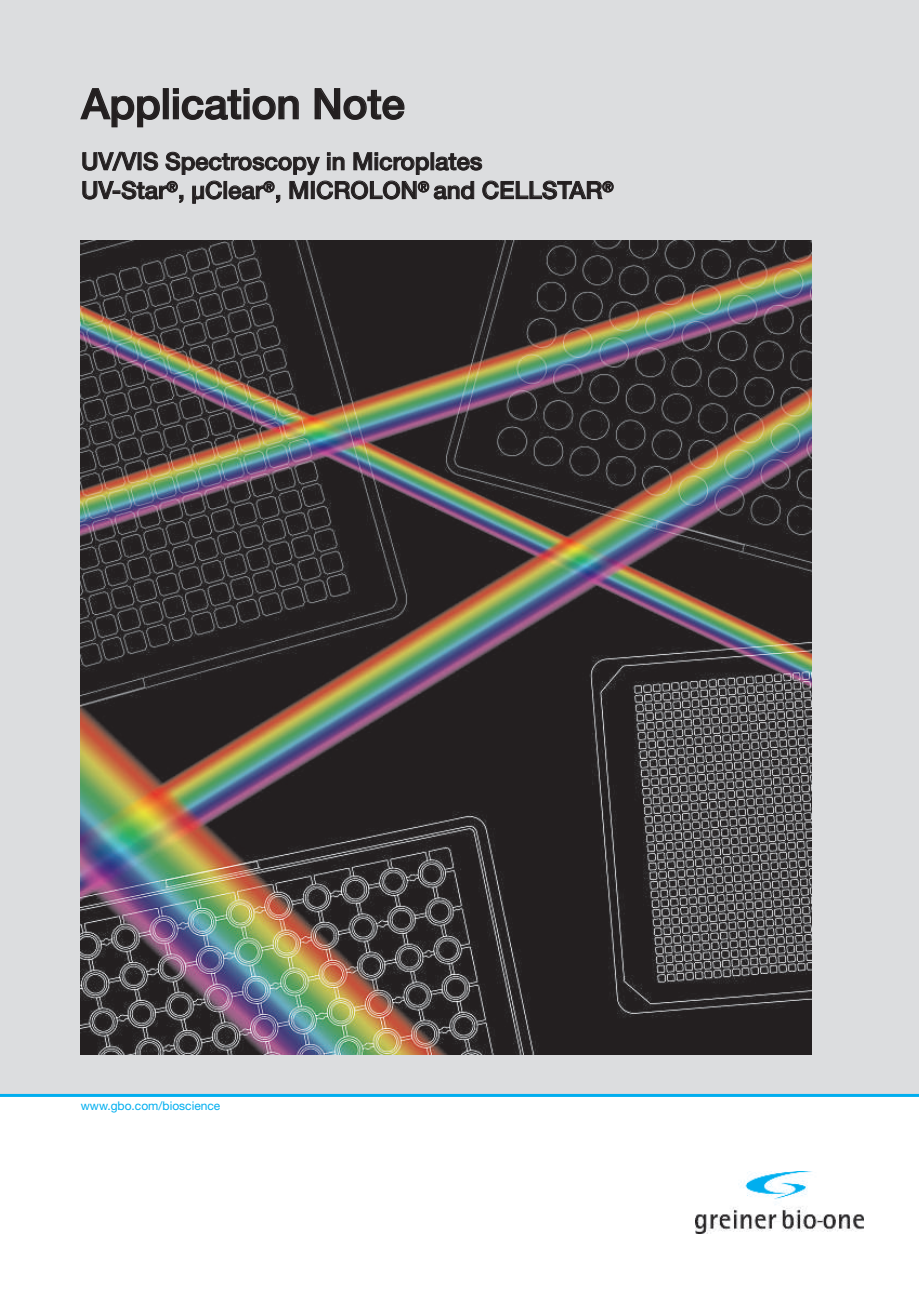
<style>
.page{position:relative;width:919px;height:1289px;background:#fff}
.page>*{position:absolute;margin:0;border:0;box-sizing:border-box;transform-origin:0 0}
.t1{font:42px "Helvetica Neue LT Medium OV OKKBYA";color:#231f20}
.t2{font:24px/28.8px "Helvetica Neue LT Medium OV OKKBYA";color:#231f20}
.t3{font:12px "Helvetica Neue LT Roman OV RKKBYA";color:#00aeef}
</style>
<div class="page">
<div style="left:0;top:0;width:13px;height:1095px;background:#dcdddf"></div>
<div style="left:13px;top:0;width:905px;height:1095px;background:#dcdddf"></div>
<img style="left:695px;top:1171px;width:168px;height:62px">
<img style="left:81px;top:241px;width:730px;height:813px">
<hr style="left:0;top:1093px;width:918px;height:3px;background:#00aeef">
<h1 class="t1" style="left:81px;top:80px;width:325px">Application Note</h1>
<p class="t2" style="left:81px;top:147px;width:534px">UV/VIS Spectroscopy in Microplates<br>UV-Star<sup>®</sup>, µClear<sup>®</sup>, MICROLON<sup>®</sup> and CELLSTAR<sup>®</sup></p>
<p class="t3" style="left:81px;top:1099px;width:141px">www.gbo.com/bioscience</p>
</div>
